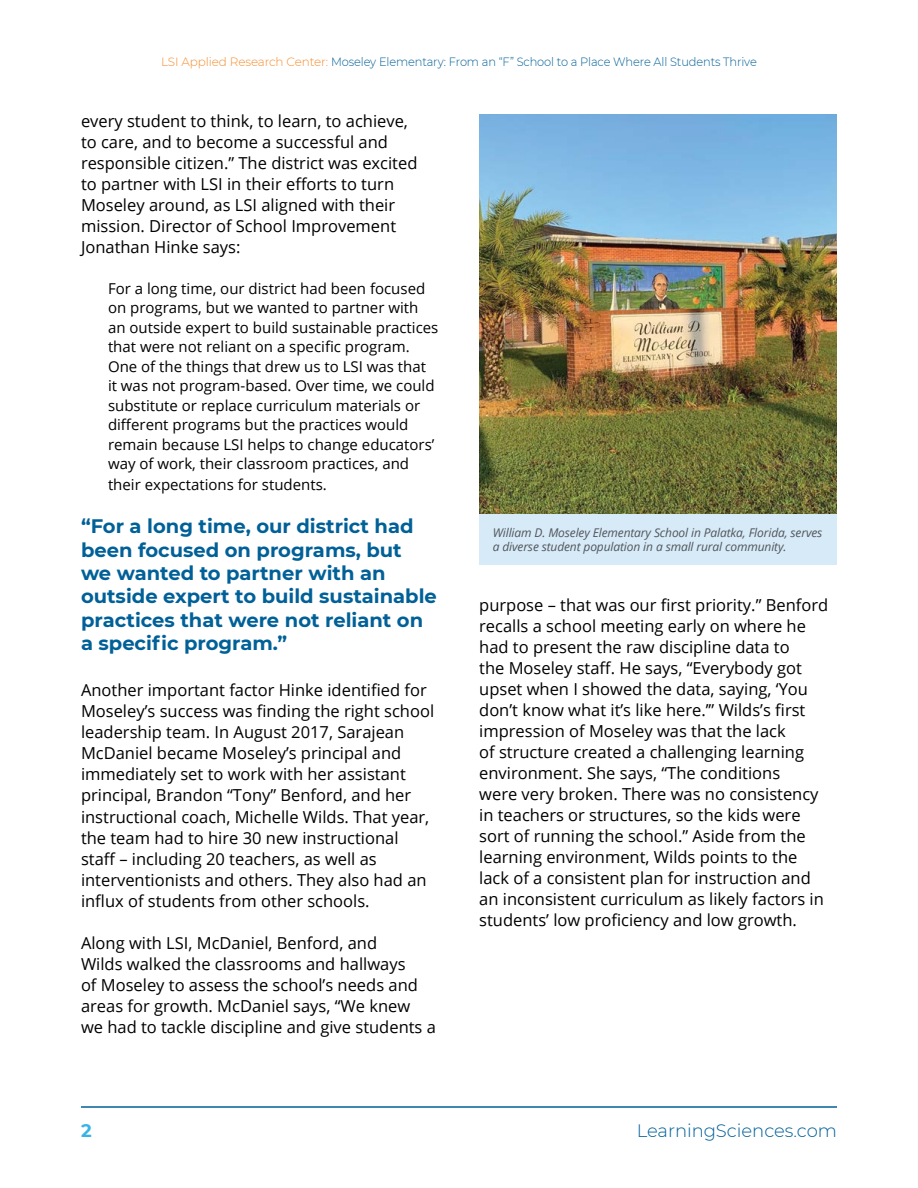
<style>
.page{position:relative;width:918px;height:1188px;background:#fff}
.page>*{position:absolute;margin:0;border:0;box-sizing:border-box;transform-origin:0 0}
.t1{font:700 19.5px/23.4px "Montserrat";color:#006098}
.t2{font:300 18px "Montserrat";color:#006098}
.t3{font:700 18px "Montserrat";color:#37b4e5}
.t4{font:16.5px/21px "Open Sans";color:#000}
.t5{font:15px/19.5px "Open Sans";color:#000}
.t6{font:italic 12px/14.4px "Open Sans";letter-spacing:-.01em;color:#52555b}
.t7{font:300 12px "Montserrat";letter-spacing:-.01em;color:#006098;scale:.95 1}
.s1{color:#f68d2c}
</style>
<div class="page">
<hr style="left:81px;top:1106px;width:756px;height:2px;background:#006098">
<img style="left:479px;top:115px;width:358px;height:399px">
<div style="left:479px;top:514px;width:358px;height:51px;background:#d6eaf7"></div>
<p class="t7" style="left:161px;top:53px;width:628px"><span class="s1">LSI Applied Research Center:</span> Moseley Elementary: From an “F” School to a Place Where All Students Thrive</p>
<p class="t4" style="left:81px;top:110px;width:338px">every student to think, to learn, to achieve, to care, and to become a successful and responsible citizen.” The district was excited to partner with LSI in their efforts to turn Moseley around, as LSI aligned with their mission. Director of School Improvement Jonathan Hinke says:</p>
<p class="t5" style="left:108px;top:278px;width:332px">For a long time, our district had been focused on programs, but we wanted to partner with an outside expert to build sustainable practices that were not reliant on a specific program.<br>One of the things that drew us to LSI was that it was not program-based. Over time, we could substitute or replace curriculum materials or different programs but the practices would remain because LSI helps to change educators’ way of work, their classroom practices, and</p>
<p class="t5" style="left:108px;top:475px;width:220px">their expectations for students.</p>
<p class="t1" style="left:81px;top:514px;width:357px">“For a long time, our district had been focused on programs, but<br>we wanted to partner with an outside expert to build sustainable practices that were not reliant on a specific program.”</p>
<p class="t4" style="left:81px;top:680px;width:355px">Another important factor Hinke identified for Moseley’s success was finding the right school leadership team. In August 2017, Sarajean McDaniel became Moseley’s principal and immediately set to work with her assistant principal, Brandon “Tony” Benford, and her instructional coach, Michelle Wilds. That year, the team had to hire 30 new instructional staff – including 20 teachers, as well as interventionists and others. They also had an influx of students from other schools.</p>
<p class="t4" style="left:81px;top:932px;width:356px">Along with LSI, McDaniel, Benford, and<br>Wilds walked the classrooms and hallways<br>of Moseley to assess the school’s needs and areas for growth. McDaniel says, “We knew we had to tackle discipline and give students a</p>
<p class="t6" style="left:493px;top:525px;width:331px">William D. Moseley Elementary School in Palatka, Florida, serves a diverse student population in a small rural community.</p>
<p class="t4" style="left:479px;top:594px;width:351px">purpose – that was our first priority.” Benford recalls a school meeting early on where he had to present the raw discipline data to<br>the Moseley staff. He says, “Everybody got upset when I showed the data, saying, ‘You don’t know what it’s like here.’” Wilds’s first impression of Moseley was that the lack<br>of structure created a challenging learning environment. She says, “The conditions<br>were very broken. There was no consistency in teachers or structures, so the kids were sort of running the school.” Aside from the learning environment, Wilds points to the lack of a consistent plan for instruction and an inconsistent curriculum as likely factors in students’ low proficiency and low growth.</p>
<p class="t3" style="left:81px;top:1117px;width:12px">2</p>
<p class="t2" style="left:637px;top:1118px;width:202px">LearningSciences.com</p>
</div>
